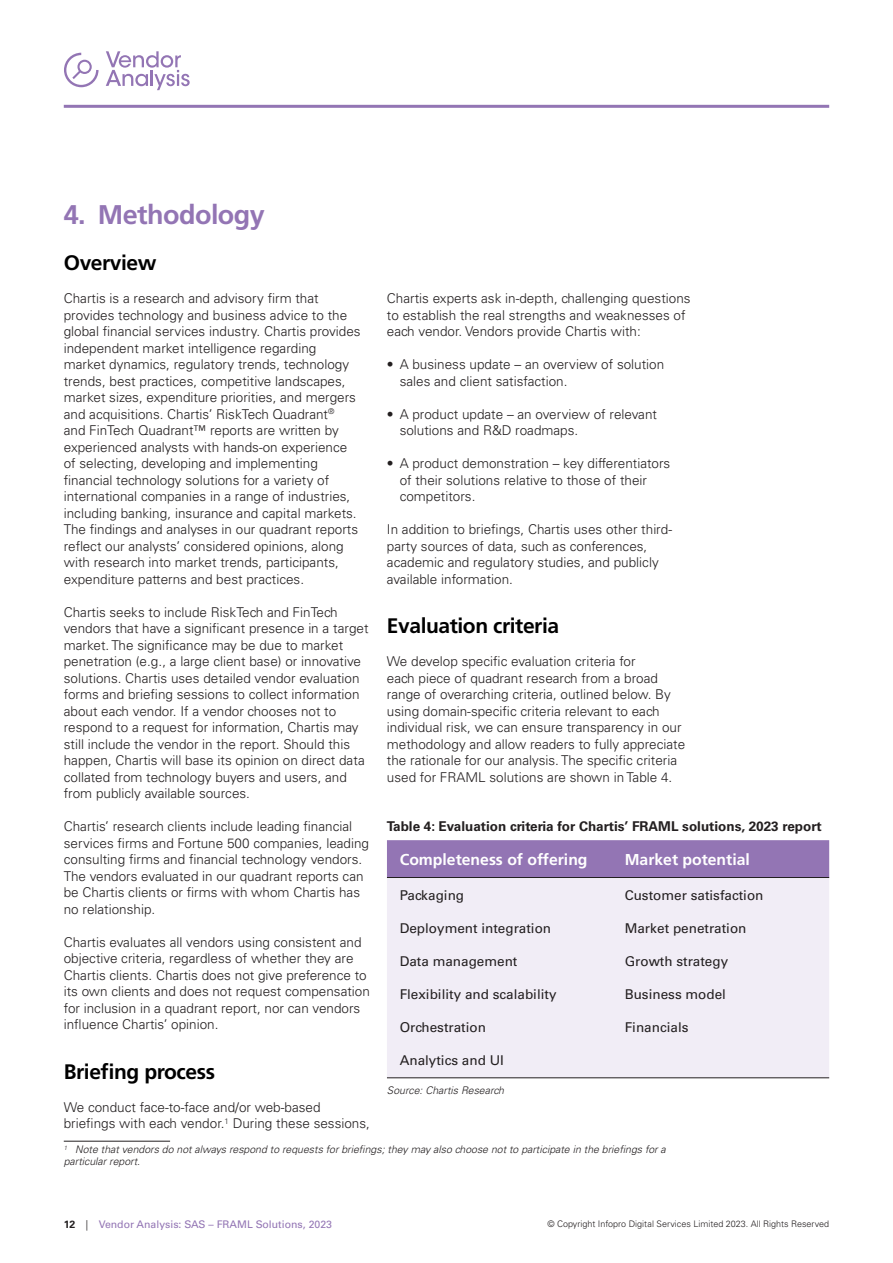
<style>
.page{position:relative;width:893px;height:1263px;background:#fff}
.page>*{position:absolute;margin:0;border:0;box-sizing:border-box;transform-origin:0 0}
.t1{font:700 27px "Frutiger LT Std";letter-spacing:-.02em;color:#9375b4}
.Heading_2{font:700 21px "Frutiger LT Std";letter-spacing:-.02em;color:#000}
.Table_header{font:700 15.75px "Frutiger LT Std";color:#fff}
.t2{font:300 13.5px/16.5px "Univers LT Std";color:#231f20}
.Table_text{font:13.5px "Univers LT Std";color:#231f20}
.Table_and_chart_title{font:700 13.5px "Univers LT Std";color:#231f20}
.Footnote{font:italic 300 10.5px/12px "Univers LT Std";color:#231f20}
.t3{font:10.5px "Univers LT Std";color:#9375b4}
.Table_and_chart_source{font:italic 300 10.5px "Univers LT Std";color:#231f20}
.t4{font:300 9px "Univers LT Std";color:#231f20}
.s1{font-weight:700;color:#231f20}
.s2{font-weight:300;color:#231f20}
</style>
<div class="page">
<hr style="left:64px;top:105px;width:765px;height:3px;background:#9375b4">
<svg style="left:106px;top:51px;width:84px;height:39px"></svg>
<svg style="left:64px;top:53px;width:35px;height:34px"></svg>
<hr style="left:64px;top:1141px;width:106px;height:1px;background:#231f20">
<div style="left:387px;top:840px;width:442px;height:37px;background:#9375b4"></div>
<div style="left:387px;top:878px;width:442px;height:199px;background:#f1edf6"></div>
<hr style="left:387px;top:877px;width:225px;height:1px;background:#231f20">
<hr style="left:612px;top:877px;width:217px;height:1px;background:#231f20">
<hr style="left:387px;top:1077px;width:225px;height:1px;background:#231f20">
<hr style="left:612px;top:1077px;width:217px;height:1px;background:#231f20">
<p class="t1" style="left:64px;top:199px;width:203px">4. Methodology</p>
<p class="Heading_2" style="left:64px;top:250px;width:94px">Overview</p>
<p class="t2" style="left:64px;top:290px;width:298px">Chartis is a research and advisory firm that provides technology and business advice to the global financial services industry. Chartis provides independent market intelligence regarding market dynamics, regulatory trends, technology trends, best practices, competitive landscapes, market sizes, expenditure priorities, and mergers and acquisitions. Chartis’ RiskTech Quadrant<sup>®<br></sup>and FinTech Quadrant™ reports are written by experienced analysts with hands-on experience of selecting, developing and implementing financial technology solutions for a variety of international companies in a range of industries, including banking, insurance and capital markets.<br>The findings and analyses in our quadrant reports reflect our analysts’ considered opinions, along with research into market trends, participants, expenditure patterns and best practices.</p>
<p class="t2" style="left:64px;top:604px;width:306px">Chartis seeks to include RiskTech and FinTech vendors that have a significant presence in a target market. The significance may be due to market penetration (e.g., a large client base) or innovative solutions. Chartis uses detailed vendor evaluation forms and briefing sessions to collect information about each vendor. If a vendor chooses not to respond to a request for information, Chartis may still include the vendor in the report. Should this happen, Chartis will base its opinion on direct data collated from technology buyers and users, and from publicly available sources.</p>
<p class="t2" style="left:64px;top:818px;width:307px">Chartis’ research clients include leading financial services firms and Fortune 500 companies, leading consulting firms and financial technology vendors.<br>The vendors evaluated in our quadrant reports can be Chartis clients or firms with whom Chartis has no relationship.</p>
<p class="t2" style="left:64px;top:934px;width:308px">Chartis evaluates all vendors using consistent and objective criteria, regardless of whether they are Chartis clients. Chartis does not give preference to its own clients and does not request compensation for inclusion in a quadrant report, nor can vendors influence Chartis’ opinion.</p>
<p class="Heading_2" style="left:64px;top:1059px;width:153px">Briefing process</p>
<p class="t2" style="left:64px;top:1099px;width:308px">We conduct face-to-face and/or web-based briefings with each vendor.<sup>1</sup> During these sessions,</p>
<p class="Footnote" style="left:64px;top:1143px;width:604px"><sup>1</sup> Note that vendors do not always respond to requests for briefings; they may also choose not to participate in the briefings for a particular report.</p>
<p class="t2" style="left:387px;top:290px;width:305px">Chartis experts ask in-depth, challenging questions to establish the real strengths and weaknesses of each vendor. Vendors provide Chartis with:</p>
<p class="t2" style="left:400px;top:356px;width:266px;text-indent:-13px">• A business update – an overview of solution sales and client satisfaction.</p>
<p class="t2" style="left:400px;top:406px;width:259px;text-indent:-13px">• A product update – an overview of relevant solutions and R&amp;D roadmaps.</p>
<p class="t2" style="left:400px;top:455px;width:272px;text-indent:-13px">• A product demonstration – key differentiators of their solutions relative to those of their competitors.</p>
<p class="t2" style="left:387px;top:521px;width:287px">In addition to briefings, Chartis uses other third&shy;party sources of data, such as conferences, academic and regulatory studies, and publicly available information.</p>
<p class="Heading_2" style="left:387px;top:613px;width:174px">Evaluation criteria</p>
<p class="t2" style="left:387px;top:653px;width:300px">We develop specific evaluation criteria for<br>each piece of quadrant research from a broad range of overarching criteria, outlined below. By using domain-specific criteria relevant to each individual risk, we can ensure transparency in our methodology and allow readers to fully appreciate the rationale for our analysis. The specific criteria used for FRAML solutions are shown in Table 4.</p>
<p class="Table_and_chart_title" style="left:387px;top:818px;width:436px">Table 4: Evaluation criteria for Chartis’ FRAML solutions, 2023 report</p>
<p class="Table_header" style="left:400px;top:850px;width:189px">Completeness of offering</p>
<p class="Table_header" style="left:625px;top:850px;width:127px">Market potential</p>
<p class="Table_text" style="left:400px;top:887px;width:66px">Packaging</p>
<p class="Table_text" style="left:400px;top:920px;width:153px">Deployment integration</p>
<p class="Table_text" style="left:400px;top:953px;width:119px">Data management</p>
<p class="Table_text" style="left:400px;top:986px;width:158px">Flexibility and scalability</p>
<p class="Table_text" style="left:400px;top:1019px;width:88px">Orchestration</p>
<p class="Table_text" style="left:400px;top:1052px;width:106px">Analytics and UI</p>
<p class="Table_text" style="left:625px;top:887px;width:140px">Customer satisfaction</p>
<p class="Table_text" style="left:625px;top:920px;width:123px">Market penetration</p>
<p class="Table_text" style="left:625px;top:953px;width:105px">Growth strategy</p>
<p class="Table_text" style="left:625px;top:986px;width:103px">Business model</p>
<p class="Table_text" style="left:625px;top:1019px;width:65px">Financials</p>
<p class="Table_and_chart_source" style="left:387px;top:1084px;width:119px">Source: Chartis Research</p>
<p class="t3" style="left:64px;top:1218px;width:270px"><span class="s1">12</span> <span class="s2">|</span> Vendor Analysis: SAS – FRAML Solutions, 2023</p>
<p class="t4" style="left:547px;top:1218px;width:283px">© Copyright Infopro Digital Services Limited 2023. All Rights Reserved</p>
</div>
